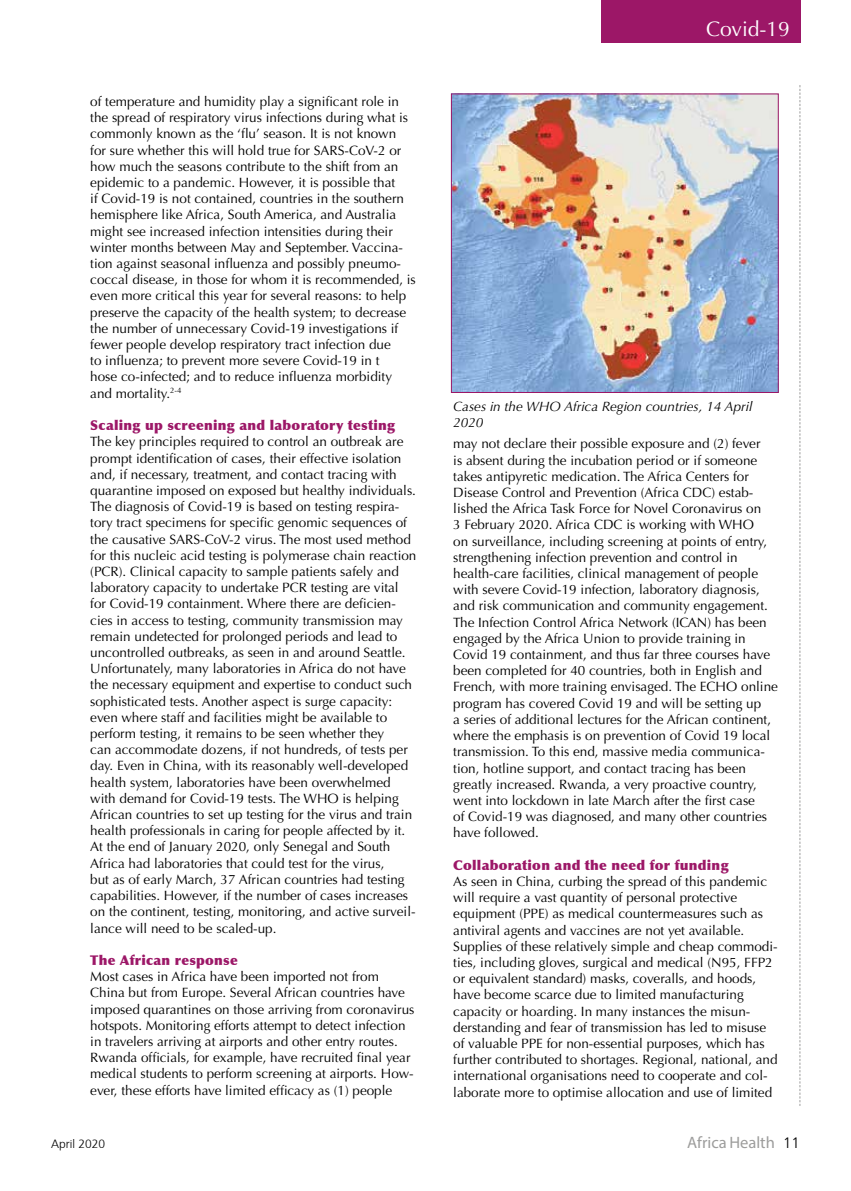
<style>
.page{position:relative;width:851px;height:1191px;background:#fff}
.page>*{position:absolute;margin:0;border:0;box-sizing:border-box;transform-origin:0 0}
.t1{font:21px "Optima";color:#fff}
.t2{font:16.5px "Myriad Pro";color:#9d9d9c}
.t3{font:13.5px/16.2px "Optima";color:#000}
.t4{font:900 13.5px "Optima";letter-spacing:.02em;color:#9c1767}
.t5{font:italic 13.5px/16.2px "Optima";color:#000}
.t6{font:300 12px "Frutiger";color:#000}
.s1{font-family:"Frutiger";font-weight:300;font-size:15px;color:#000}
</style>
<div class="page">
<svg style="left:799px;top:85px;width:1px;height:1021px"></svg>
<div style="left:600px;top:0;width:200px;height:43px;background:#9c1767"></div>
<img style="left:453px;top:96px;width:323px;height:295px">
<div style="left:451px;top:94px;width:327px;height:299px;border:1px solid #9c1767"></div>
<p class="t3" style="left:90px;top:93px;width:327px">of temperature and humidity play a significant role in the spread of respiratory virus infections during what is commonly known as the ‘flu’ season. It is not known<br>for sure whether this will hold true for SARS-CoV-2 or how much the seasons contribute to the shift from an epidemic to a pandemic. However, it is possible that<br>if Covid-19 is not contained, countries in the southern hemisphere like Africa, South America, and Australia might see increased infection intensities during their winter months between May and September. Vaccina&shy;tion against seasonal influenza and possibly pneumo&shy;coccal disease, in those for whom it is recommended, is even more critical this year for several reasons: to help preserve the capacity of the health system; to decrease the number of unnecessary Covid-19 investigations if fewer people develop respiratory tract infection due<br>to influenza; to prevent more severe Covid-19 in t<br>hose co-infected; and to reduce influenza morbidity and mortality.<sup>2-4</sup></p>
<p class="t4" style="left:90px;top:417px;width:306px">Scaling up screening and laboratory testing</p>
<p class="t3" style="left:90px;top:434px;width:327px">The key principles required to control an outbreak are prompt identification of cases, their effective isolation and, if necessary, treatment, and contact tracing with quarantine imposed on exposed but healthy individuals.<br>The diagnosis of Covid-19 is based on testing respira&shy;tory tract specimens for specific genomic sequences of the causative SARS-CoV-2 virus. The most used method for this nucleic acid testing is polymerase chain reaction (PCR). Clinical capacity to sample patients safely and laboratory capacity to undertake PCR testing are vital for Covid-19 containment. Where there are deficien&shy;cies in access to testing, community transmission may remain undetected for prolonged periods and lead to uncontrolled outbreaks, as seen in and around Seattle.<br>Unfortunately, many laboratories in Africa do not have the necessary equipment and expertise to conduct such sophisticated tests. Another aspect is surge capacity: even where staff and facilities might be available to perform testing, it remains to be seen whether they<br>can accommodate dozens, if not hundreds, of tests per day. Even in China, with its reasonably well-developed health system, laboratories have been overwhelmed with demand for Covid-19 tests. The WHO is helping African countries to set up testing for the virus and train health professionals in caring for people affected by it.<br>At the end of January 2020, only Senegal and South Africa had laboratories that could test for the virus,<br>but as of early March, 37 African countries had testing capabilities. However, if the number of cases increases on the continent, testing, monitoring, and active surveil&shy;lance will need to be scaled-up.</p>
<p class="t4" style="left:90px;top:952px;width:149px">The African response</p>
<p class="t3" style="left:90px;top:968px;width:326px">Most cases in Africa have been imported not from China but from Europe. Several African countries have imposed quarantines on those arriving from coronavirus hotspots. Monitoring efforts attempt to detect infection in travelers arriving at airports and other entry routes.<br>Rwanda officials, for example, have recruited final year medical students to perform screening at airports. How&shy;ever, these efforts have limited efficacy as (1) people</p>
<h1 class="t1" style="left:706px;top:17px;width:85px">Covid-19</h1>
<h1 class="t1" style="left:723px;top:17px;width:67px">Feature</h1>
<p class="t5" style="left:453px;top:398px;width:300px">Cases in the WHO Africa Region countries, 14 April<br>2020</p>
<p class="t3" style="left:453px;top:436px;width:326px">may not declare their possible exposure and (2) fever<br>is absent during the incubation period or if someone takes antipyretic medication. The Africa Centers for Disease Control and Prevention (Africa CDC) estab&shy;lished the Africa Task Force for Novel Coronavirus on<br>3 February 2020. Africa CDC is working with WHO<br>on surveillance, including screening at points of entry, strengthening infection prevention and control in health-care facilities, clinical management of people with severe Covid-19 infection, laboratory diagnosis, and risk communication and community engagement.<br>The Infection Control Africa Network (ICAN) has been engaged by the Africa Union to provide training in Covid 19 containment, and thus far three courses have been completed for 40 countries, both in English and French, with more training envisaged. The ECHO online program has covered Covid 19 and will be setting up<br>a series of additional lectures for the African continent, where the emphasis is on prevention of Covid 19 local transmission. To this end, massive media communica&shy;tion, hotline support, and contact tracing has been greatly increased. Rwanda, a very proactive country, went into lockdown in late March after the first case<br>of Covid-19 was diagnosed, and many other countries have followed.</p>
<p class="t4" style="left:453px;top:856px;width:277px">Collaboration and the need for funding</p>
<p class="t3" style="left:453px;top:873px;width:326px">As seen in China, curbing the spread of this pandemic will require a vast quantity of personal protective equipment (PPE) as medical countermeasures such as antiviral agents and vaccines are not yet available.<br>Supplies of these relatively simple and cheap commodi&shy;ties, including gloves, surgical and medical (N95, FFP2 or equivalent standard) masks, coveralls, and hoods, have become scarce due to limited manufacturing capacity or hoarding. In many instances the misun&shy;derstanding and fear of transmission has led to misuse of valuable PPE for non-essential purposes, which has further contributed to shortages. Regional, national, and international organisations need to cooperate and col&shy;laborate more to optimise allocation and use of limited</p>
<p class="t6" style="left:51px;top:1138px;width:56px">April 2020</p>
<p class="t2" style="left:687px;top:1132px;width:114px">Africa Health <span class="s1">11</span></p>
</div>
